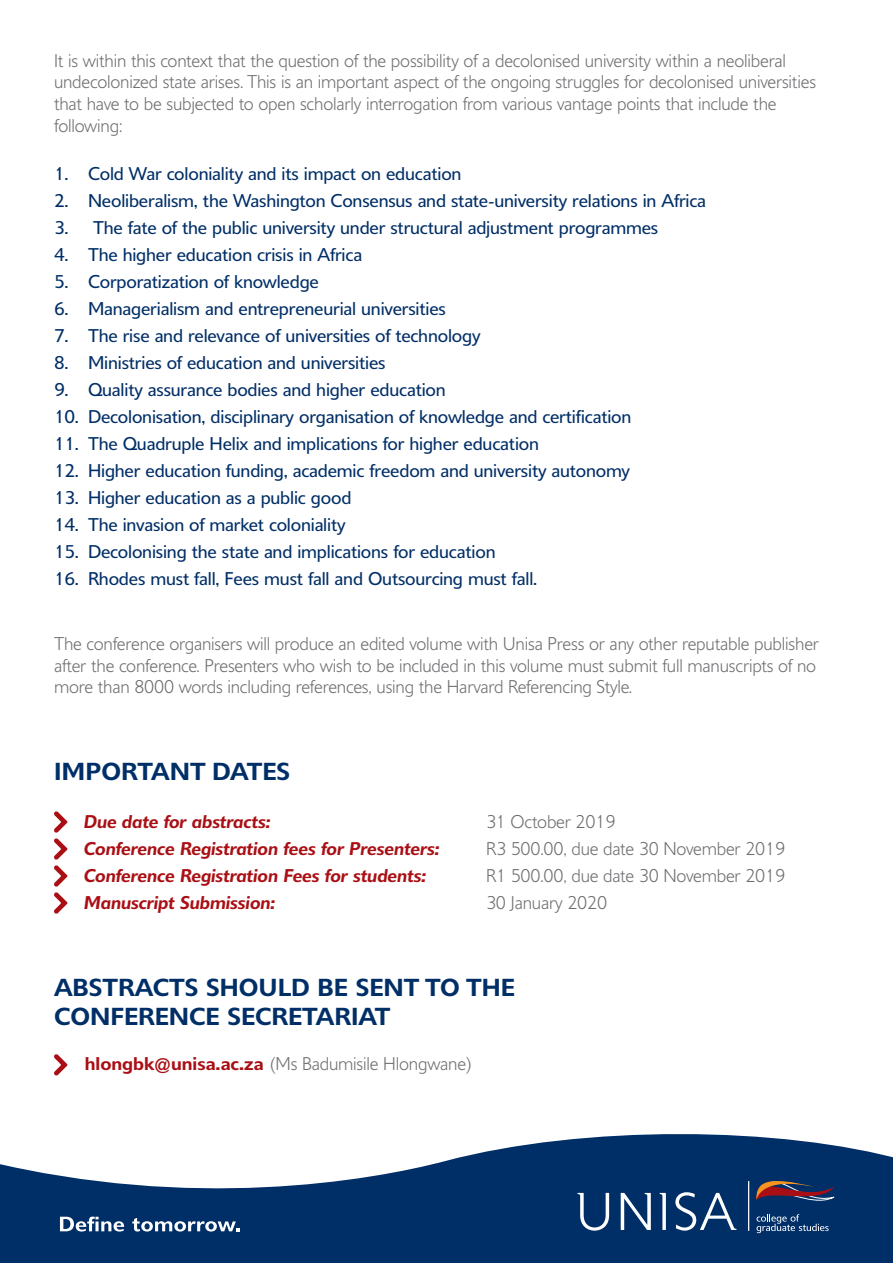
<style>
.page{position:relative;width:893px;height:1263px;background:#fff}
.page>*{position:absolute;margin:0;border:0;box-sizing:border-box;transform-origin:0 0}
.t1{font:600 24px/28.8px "Delargo DT";color:#002f67}
.t2{font:18px "Delargo DT";letter-spacing:-.01em;color:#002e66}
.t3{font:300 18px/21.6px "Delargo DT";letter-spacing:-.01em;color:#6d6e71}
.t4{font:italic 600 18px "Delargo DT";letter-spacing:-.01em;color:#a90f14}
.s1{font-weight:600;color:#a90f14}
</style>
<div class="page">
<svg style="left:0;top:1134px;width:893px;height:129px;fill:#002e66"></svg>
<svg style="left:577px;top:1193px;width:32px;height:37px"></svg>
<svg style="left:621px;top:1193px;width:30px;height:37px"></svg>
<svg style="left:660px;top:1193px;width:6px;height:37px"></svg>
<svg style="left:675px;top:1192px;width:61px;height:38px"></svg>
<hr style="left:748px;top:1181px;width:1px;height:50px;background:#fff">
<svg style="left:755px;top:1159px;width:80px;height:74px;background:#203a66"></svg>
<svg style="left:60px;top:1216px;width:64px;height:15px"></svg>
<svg style="left:132px;top:1218px;width:108px;height:13px"></svg>
<svg style="left:54px;top:811px;width:14px;height:103px"></svg>
<svg style="left:54px;top:1054px;width:14px;height:22px"></svg>
<p class="t3" style="left:54px;top:49px;width:764px">It is within this context that the question of the possibility of a decolonised university within a neoliberal undecolonized state arises. This is an important aspect of the ongoing struggles for decolonised universities that have to be subjected to open scholarly interrogation from various vantage points that include the following:</p>
<p class="t2" style="left:54px;top:163px;width:409px">1. Cold War coloniality and its impact on education</p>
<p class="t2" style="left:54px;top:190px;width:654px">2. Neoliberalism, the Washington Consensus and state-university relations in Africa</p>
<p class="t2" style="left:54px;top:217px;width:606px">3. The fate of the public university under structural adjustment programmes</p>
<p class="t2" style="left:54px;top:244px;width:310px">4. The higher education crisis in Africa</p>
<p class="t2" style="left:54px;top:271px;width:266px">5. Corporatization of knowledge</p>
<p class="t2" style="left:54px;top:298px;width:393px">6. Managerialism and entrepreneurial universities</p>
<p class="t2" style="left:54px;top:325px;width:428px">7. The rise and relevance of universities of technology</p>
<p class="t2" style="left:54px;top:352px;width:333px">8. Ministries of education and universities</p>
<p class="t2" style="left:54px;top:379px;width:393px">9. Quality assurance bodies and higher education</p>
<p class="t2" style="left:54px;top:406px;width:579px">10. Decolonisation, disciplinary organisation of knowledge and certification</p>
<p class="t2" style="left:54px;top:433px;width:486px">11. The Quadruple Helix and implications for higher education</p>
<p class="t2" style="left:54px;top:460px;width:577px">12. Higher education funding, academic freedom and university autonomy</p>
<p class="t2" style="left:54px;top:487px;width:299px">13. Higher education as a public good</p>
<p class="t2" style="left:54px;top:514px;width:293px">14. The invasion of market coloniality</p>
<p class="t2" style="left:54px;top:541px;width:443px">15. Decolonising the state and implications for education</p>
<p class="t2" style="left:54px;top:568px;width:485px">16. Rhodes must fall, Fees must fall and Outsourcing must fall.</p>
<p class="t3" style="left:54px;top:633px;width:767px">The conference organisers will produce an edited volume with Unisa Press or any other reputable publisher after the conference. Presenters who wish to be included in this volume must submit full manuscripts of no more than 8000 words including references, using the Harvard Referencing Style.</p>
<h1 class="t1" style="left:54px;top:756px;width:238px">IMPORTANT DATES</h1>
<p class="t4" style="left:83px;top:811px;width:188px">Due date for abstracts:</p>
<p class="t3" style="left:486px;top:811px;width:131px">31 October 2019</p>
<p class="t4" style="left:83px;top:838px;width:357px">Conference Registration fees for Presenters:</p>
<p class="t3" style="left:486px;top:838px;width:301px">R3 500.00, due date 30 November 2019</p>
<p class="t4" style="left:83px;top:865px;width:344px">Conference Registration Fees for students:</p>
<p class="t3" style="left:486px;top:865px;width:301px">R1 500.00, due date 30 November 2019</p>
<p class="t4" style="left:83px;top:892px;width:193px">Manuscript Submission:</p>
<p class="t3" style="left:486px;top:892px;width:123px">30 January 2020</p>
<h1 class="t1" style="left:54px;top:972px;width:462px">ABSTRACTS SHOULD BE SENT TO THE<br>CONFERENCE SECRETARIAT</h1>
<p class="t3" style="left:85px;top:1053px;width:388px"><span class="s1">hlongbk@unisa.ac.za</span> (Ms Badumisile Hlongwane)</p>
</div>
